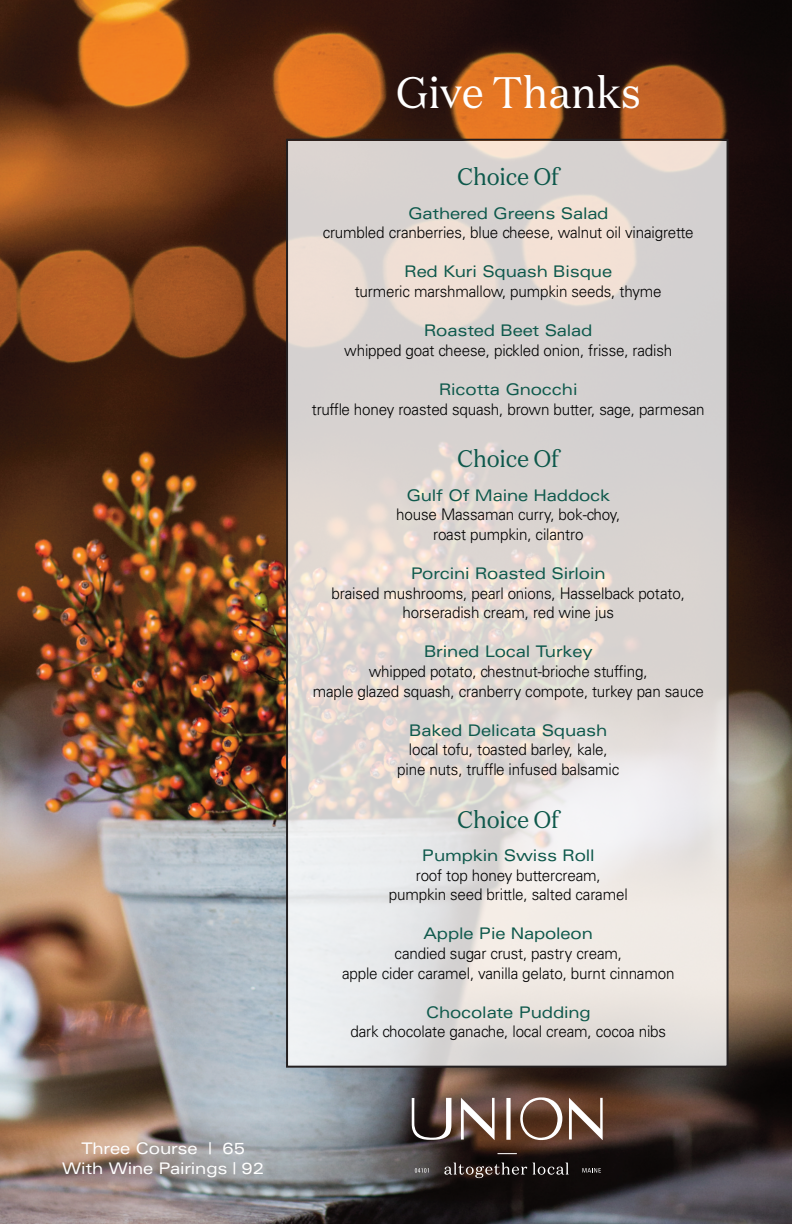
<style>
.page{position:relative;width:792px;height:1224px;background:#fff}
.page>*{position:absolute;margin:0;border:0;box-sizing:border-box;transform-origin:0 0}
.t1{font:44px "Domaine Text";color:#fff;scale:.95 1}
.t2{font:24px "Domaine Text";letter-spacing:-.01em;color:#0d584b;scale:.95 1}
.t3{font:300 16px/19.6px "Univers LT Std";letter-spacing:-.01em;color:#000;text-align:center;scale:.95 1}
.t4{font:expanded 16px "Univers LT Std";letter-spacing:-.01em;color:#0d584b;scale:.95 1}
.t5{font:expanded 16px/20px "Univers LT Std";letter-spacing:-.01em;color:#fff;text-align:center;scale:.95 1}
</style>
<div class="page">
<img style="left:0;top:0;width:792px;height:1224px">
<div style="left:288px;top:141px;width:439px;height:925px;background:#fff;opacity:.81"></div>
<svg style="left:569px;top:1098px;width:34px;height:42px"></svg>
<svg style="left:412px;top:1098px;width:39px;height:42px"></svg>
<svg style="left:461px;top:1098px;width:34px;height:42px"></svg>
<svg style="left:520px;top:1097px;width:42px;height:43px"></svg>
<div style="left:506px;top:1098px;width:5px;height:42px;background:#fff"></div>
<svg style="left:444px;top:1163px;width:125px;height:15px;background:#413a38"></svg>
<svg style="left:415px;top:1168px;width:14px;height:5px"></svg>
<svg style="left:582px;top:1168px;width:19px;height:5px"></svg>
<svg style="left:498px;top:1153px;width:19px;height:1px"></svg>
<p class="t5" style="left:62px;top:1140px;width:214px">Three Course | 65<br>With Wine Pairings | 92</p>
<h1 class="t1" style="left:396px;top:75px;width:260px">Give Thanks</h1>
<h2 class="t2" style="left:457px;top:167px;width:109px">Choice Of</h2>
<p class="t4" style="left:408px;top:207px;width:213px">Gathered Greens Salad</p>
<p class="t3" style="left:323px;top:224px;width:392px">crumbled cranberries, blue cheese, walnut oil vinaigrette</p>
<p class="t4" style="left:404px;top:266px;width:220px">Red Kuri Squash Bisque</p>
<p class="t3" style="left:355px;top:283px;width:324px">turmeric marshmallow, pumpkin seeds, thyme</p>
<p class="t4" style="left:424px;top:325px;width:179px">Roasted Beet Salad</p>
<p class="t3" style="left:344px;top:342px;width:347px">whipped goat cheese, pickled onion, frisse, radish</p>
<p class="t4" style="left:439px;top:383px;width:147px">Ricotta Gnocchi</p>
<p class="t3" style="left:312px;top:400px;width:415px">truffle honey roasted squash, brown butter, sage, parmesan</p>
<h2 class="t2" style="left:457px;top:449px;width:109px">Choice Of</h2>
<p class="t4" style="left:406px;top:489px;width:216px">Gulf Of Maine Haddock</p>
<p class="t3" style="left:396px;top:506px;width:237px">house Massaman curry, bok-choy, roast pumpkin, cilantro</p>
<p class="t4" style="left:411px;top:567px;width:206px">Porcini Roasted Sirloin</p>
<p class="t3" style="left:332px;top:584px;width:374px">braised mushrooms, pearl onions, Hasselback potato, horseradish cream, red wine jus</p>
<p class="t4" style="left:424px;top:646px;width:179px">Brined Local Turkey</p>
<p class="t3" style="left:313px;top:663px;width:413px">whipped potato, chestnut-brioche stuffing,<br>maple glazed squash, cranberry compote, turkey pan sauce</p>
<p class="t4" style="left:409px;top:724px;width:210px">Baked Delicata Squash</p>
<p class="t3" style="left:397px;top:741px;width:235px">local tofu, toasted barley, kale, pine nuts, truffle infused balsamic</p>
<h2 class="t2" style="left:457px;top:810px;width:109px">Choice Of</h2>
<p class="t4" style="left:422px;top:849px;width:183px">Pumpkin Swiss Roll</p>
<p class="t3" style="left:389px;top:866px;width:253px">roof top honey buttercream, pumpkin seed brittle, salted caramel</p>
<p class="t4" style="left:424px;top:928px;width:180px">Apple Pie Napoleon</p>
<p class="t3" style="left:342px;top:945px;width:351px">candied sugar crust, pastry cream,<br>apple cider caramel, vanilla gelato, burnt cinnamon</p>
<p class="t4" style="left:426px;top:1006px;width:175px">Chocolate Pudding</p>
<p class="t3" style="left:350px;top:1023px;width:334px">dark chocolate ganache, local cream, cocoa nibs</p>
</div>
